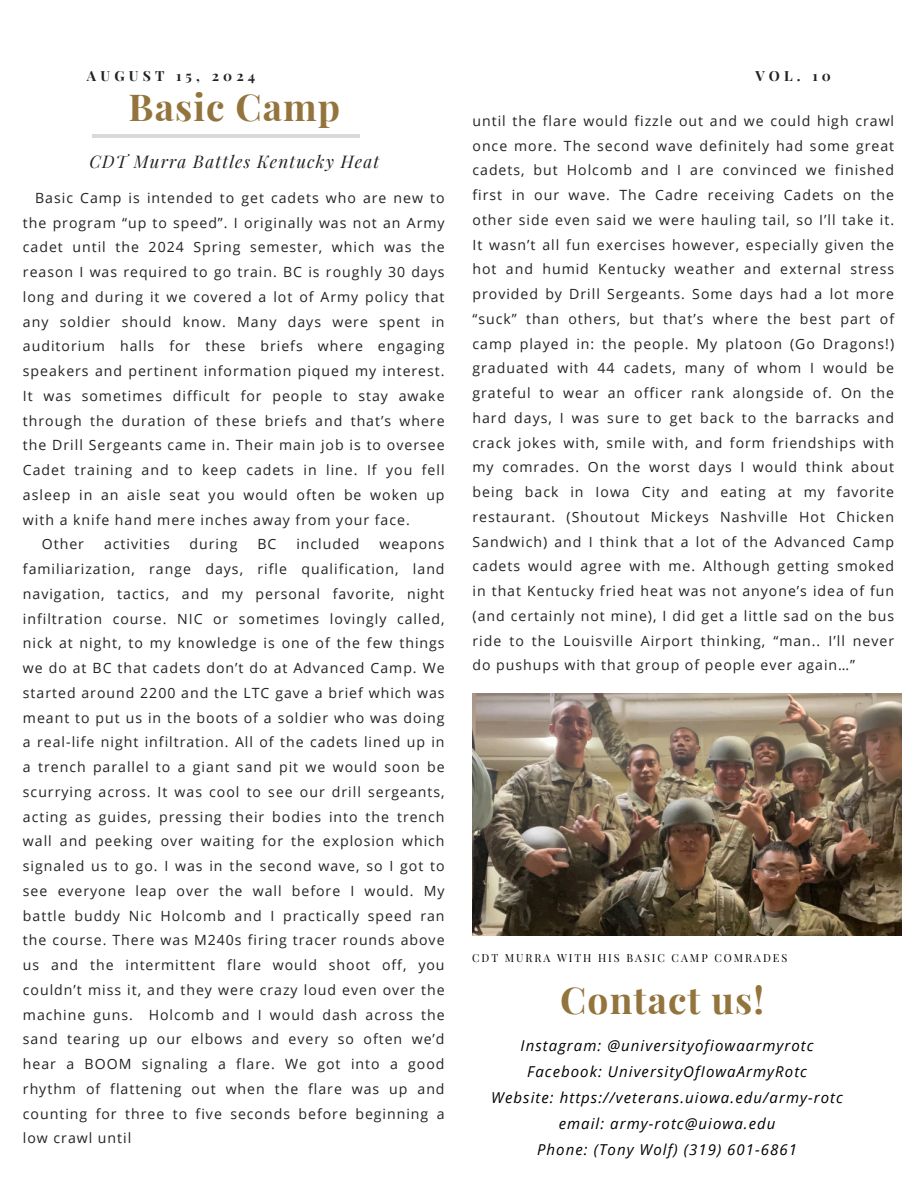
<style>
.page{position:relative;width:918px;height:1188px;background:#fff}
.page>*{position:absolute;margin:0;border:0;box-sizing:border-box;transform-origin:0 0}
.t1{font:700 37.2px "Playfair Display";letter-spacing:.03em;color:#93743c}
.t2{font:italic 17.1px "Playfair Display";letter-spacing:.07em;color:#222}
.t3{font:italic 15px/25.8px "Open Sans";letter-spacing:.07em;color:#000;text-align:center}
.t4{font:14.1px/24.8px "Open Sans";letter-spacing:.07em;color:#222;text-align:justify}
.t5{font:700 13.95px "Playfair Display";letter-spacing:.3em;color:#222}
.t6{font:10.95px "Playfair Display";letter-spacing:.18em;color:#000}
</style>
<div class="page">
<hr style="left:92px;top:134px;width:268px;height:3px;background:#000">
<img style="left:472px;top:693px;width:430px;height:242px">
<h2 class="t5" style="left:87px;top:66px;width:170px">AUGUST 15, 2024</h2>
<h4 class="t5" style="left:755px;top:66px;width:77px">VOL. 10</h4>
<h3 class="t1" style="left:129px;top:81px;width:213px">Basic Camp</h3>
<h3 class="t2" style="left:89px;top:149px;width:291px">CDT Murra Battles Kentucky Heat</h3>
<h1 class="t4" style="left:35px;top:185px;width:411px">Basic Camp is intended to get cadets who are new to</h1>
<h1 class="t4" style="left:23px;top:210px;width:423px">the program “up to speed”. I originally was not an Army</h1>
<h1 class="t4" style="left:23px;top:234px;width:423px">cadet until the 2024 Spring semester, which was the</h1>
<h1 class="t4" style="left:23px;top:259px;width:423px">reason I was required to go train. BC is roughly 30 days</h1>
<h1 class="t4" style="left:23px;top:284px;width:423px">long and during it we covered a lot of Army policy that</h1>
<h1 class="t4" style="left:23px;top:309px;width:423px">any soldier should know. Many days were spent in</h1>
<h1 class="t4" style="left:23px;top:333px;width:423px">auditorium halls for these briefs where engaging</h1>
<h1 class="t4" style="left:23px;top:358px;width:423px">speakers and pertinent information piqued my interest.</h1>
<h1 class="t4" style="left:23px;top:383px;width:423px">It was sometimes difficult for people to stay awake</h1>
<h1 class="t4" style="left:23px;top:408px;width:423px">through the duration of these briefs and that’s where</h1>
<h1 class="t4" style="left:23px;top:432px;width:423px">the Drill Sergeants came in. Their main job is to oversee</h1>
<h1 class="t4" style="left:23px;top:457px;width:423px">Cadet training and to keep cadets in line. If you fell</h1>
<h1 class="t4" style="left:23px;top:482px;width:423px">asleep in an aisle seat you would often be woken up</h1>
<h1 class="t4" style="left:23px;top:507px;width:388px">with a knife hand mere inches away from your face.</h1>
<h1 class="t4" style="left:42px;top:531px;width:44px">Other</h1>
<h1 class="t4" style="left:104px;top:531px;width:67px">activities</h1>
<h1 class="t4" style="left:190px;top:531px;width:49px">during</h1>
<h1 class="t4" style="left:257px;top:531px;width:20px">BC</h1>
<h1 class="t4" style="left:296px;top:531px;width:65px">included</h1>
<h1 class="t4" style="left:23px;top:531px;width:423px;text-indent:357px">weapons familiarization, range days, rifle qualification, land navigation, tactics, and my personal favorite, night infiltration course. NIC or sometimes lovingly called, nick at night, to my knowledge is one of the few things we do at BC that cadets don’t do at Advanced Camp. We started around 2200 and the LTC gave a brief which was meant to put us in the boots of a soldier who was doing a real-life night infiltration. All of the cadets lined up in a trench parallel to a giant sand pit we would soon be scurrying across. It was cool to see our drill sergeants, acting as guides, pressing their bodies into the trench wall and peeking over waiting for the explosion which signaled us to go. I was in the second wave, so I got to see everyone leap over the wall before I would. My battle buddy Nic Holcomb and I practically speed ran the course. There was M240s firing tracer rounds above us and the intermittent flare would shoot off, you couldn’t miss it, and they were crazy loud even over the machine guns. Holcomb and I would dash across the sand tearing up our elbows and every so often we’d hear a BOOM signaling a flare. We got into a good rhythm of flattening out when the flare was up and counting for three to five seconds before beginning a low crawl until</h1>
<p class="t4" style="left:473px;top:108px;width:423px">until the flare would fizzle out and we could high crawl once more. The second wave definitely had some great cadets, but Holcomb and I are convinced we finished first in our wave. The Cadre receiving Cadets on the other side even said we were hauling tail, so I’ll take it.<br>It wasn’t all fun exercises however, especially given the hot and humid Kentucky weather and external stress provided by Drill Sergeants. Some days had a lot more “suck” than others, but that’s where the best part of camp played in: the people. My platoon (Go Dragons!) graduated with 44 cadets, many of whom I would be grateful to wear an officer rank alongside of. On the hard days, I was sure to get back to the barracks and crack jokes with, smile with, and form friendships with my comrades. On the worst days I would think about being back in Iowa City and eating at my favorite restaurant. (Shoutout Mickeys Nashville Hot Chicken Sandwich) and I think that a lot of the Advanced Camp cadets would agree with me. Although getting smoked in that Kentucky fried heat was not anyone’s idea of fun (and certainly not mine), I did get a little sad on the bus ride to the Louisville Airport thinking, “man.. I’ll never do pushups with that group of people ever again…”</p>
<h4 class="t6" style="left:472px;top:950px;width:317px">CDT MURRA WITH HIS BASIC CAMP COMRADES</h4>
<h4 class="t1" style="left:560px;top:974px;width:205px">Contact us!</h4>
<p class="t3" style="left:491px;top:1032px;width:353px">Instagram: @universityofiowaarmyrotc Facebook: UniversityOfIowaArmyRotc<br>Website: https://veterans.uiowa.edu/army-rotc email: army-rotc@uiowa.edu<br>Phone: (Tony Wolf) (319) 601-6861</p>
</div>
